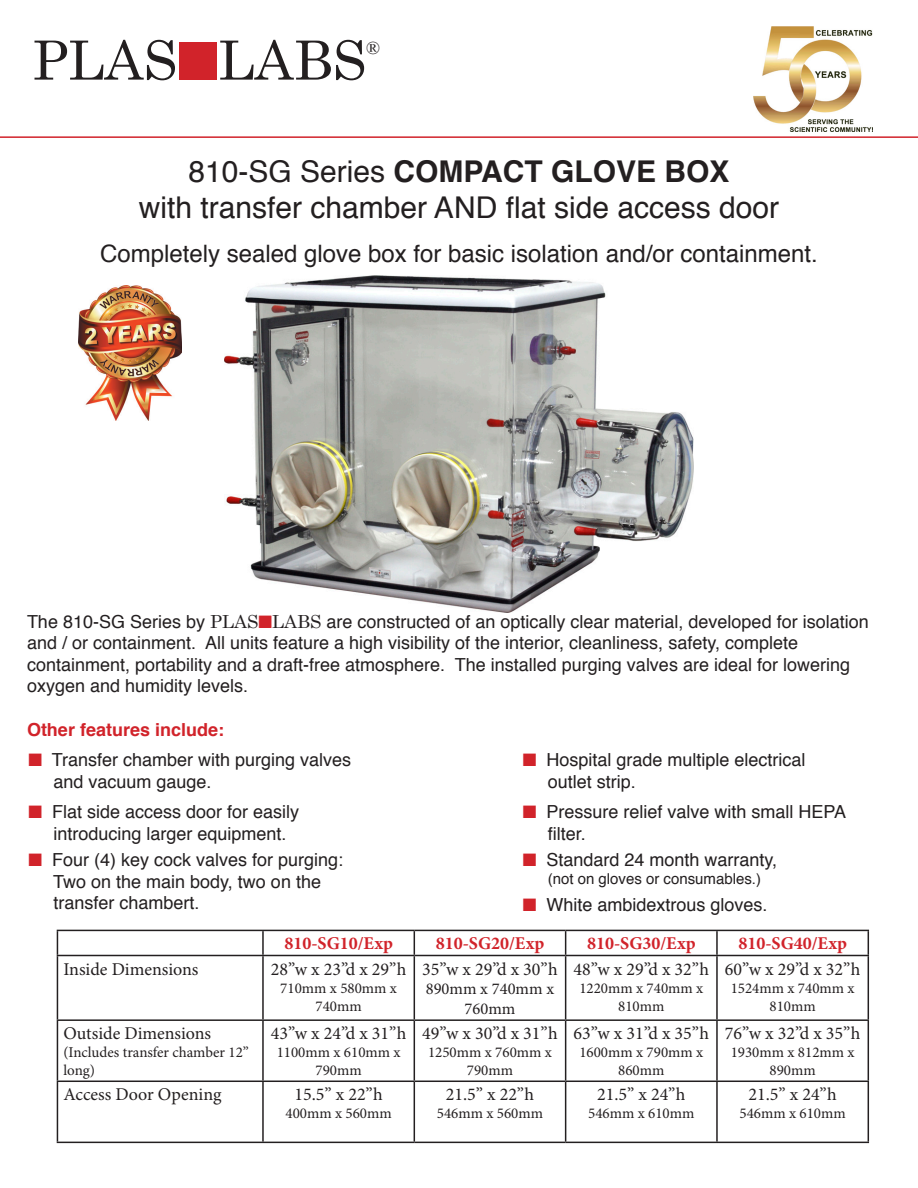
<style>
.page{position:relative;width:918px;height:1188px;background:#fff}
.page>*{position:absolute;margin:0;border:0;box-sizing:border-box;transform-origin:0 0}
.t1{font:54px "Century Schoolbook";color:#231f20}
.t2{font:30px "Helvetica";color:#231f20}
.t3{font:700 30px "Helvetica";color:#231f20}
.t4{font:24px "Helvetica";color:#231f20}
.t5{font:18px/21.6px "Helvetica";color:#231f20}
.t6{font:18px "Minion Pro";color:#231f20}
.t7{font:700 18px "Minion Pro";color:#d1232a}
.t8{font:700 18px "Helvetica";color:#d1232a}
.t9{font:18px "Century Schoolbook";color:#231f20}
.t10{font:16.5px/19.8px "Minion Pro";color:#231f20;text-align:center}
.t11{font:15px/18px "Minion Pro";color:#231f20;text-align:center}
.t12{font:15px "Helvetica";color:#231f20}
.s1{color:#d1232a}
.s2{font-weight:400}
.s3{font-family:"Century Schoolbook"}
</style>
<div class="page">
<hr style="left:0;top:136px;width:918px;height:2px;background:#d1232a">
<img style="left:753px;top:27px;width:120px;height:105px">
<img style="left:224px;top:275px;width:470px;height:338px">
<hr style="left:57px;top:930px;width:206px;height:1px;background:#231f20">
<svg style="left:57px;top:931px;width:1px;height:24px"></svg>
<hr style="left:263px;top:930px;width:151px;height:1px;background:#231f20">
<hr style="left:262px;top:931px;width:2px;height:24px;background:#231f20">
<hr style="left:414px;top:930px;width:152px;height:1px;background:#231f20">
<svg style="left:414px;top:931px;width:1px;height:24px"></svg>
<hr style="left:566px;top:930px;width:151px;height:1px;background:#231f20">
<svg style="left:565px;top:931px;width:1px;height:24px"></svg>
<hr style="left:717px;top:930px;width:152px;height:1px;background:#231f20">
<hr style="left:716px;top:931px;width:2px;height:24px;background:#231f20">
<svg style="left:868px;top:931px;width:1px;height:24px"></svg>
<hr style="left:57px;top:955px;width:206px;height:1px;background:#231f20">
<hr style="left:57px;top:956px;width:1px;height:63px;background:#231f20">
<hr style="left:263px;top:955px;width:151px;height:1px;background:#231f20">
<hr style="left:262px;top:956px;width:2px;height:63px;background:#231f20">
<hr style="left:414px;top:955px;width:152px;height:1px;background:#231f20">
<hr style="left:414px;top:956px;width:1px;height:63px;background:#231f20">
<hr style="left:566px;top:955px;width:151px;height:1px;background:#231f20">
<hr style="left:565px;top:956px;width:1px;height:63px;background:#231f20">
<hr style="left:717px;top:955px;width:152px;height:1px;background:#231f20">
<hr style="left:716px;top:956px;width:2px;height:63px;background:#231f20">
<hr style="left:868px;top:956px;width:1px;height:63px;background:#231f20">
<hr style="left:57px;top:1019px;width:206px;height:2px;background:#231f20">
<hr style="left:57px;top:1021px;width:1px;height:60px;background:#231f20">
<hr style="left:263px;top:1019px;width:151px;height:2px;background:#231f20">
<hr style="left:262px;top:1021px;width:2px;height:60px;background:#231f20">
<hr style="left:414px;top:1019px;width:152px;height:2px;background:#231f20">
<hr style="left:414px;top:1021px;width:1px;height:60px;background:#231f20">
<hr style="left:566px;top:1019px;width:151px;height:2px;background:#231f20">
<hr style="left:565px;top:1021px;width:1px;height:60px;background:#231f20">
<hr style="left:717px;top:1019px;width:152px;height:2px;background:#231f20">
<hr style="left:716px;top:1021px;width:2px;height:60px;background:#231f20">
<hr style="left:868px;top:1021px;width:1px;height:60px;background:#231f20">
<hr style="left:57px;top:1081px;width:206px;height:1px;background:#231f20">
<hr style="left:57px;top:1082px;width:1px;height:60px;background:#231f20">
<hr style="left:263px;top:1081px;width:151px;height:1px;background:#231f20">
<hr style="left:262px;top:1082px;width:2px;height:60px;background:#231f20">
<hr style="left:414px;top:1081px;width:152px;height:1px;background:#231f20">
<hr style="left:414px;top:1082px;width:1px;height:60px;background:#231f20">
<hr style="left:566px;top:1081px;width:151px;height:1px;background:#231f20">
<hr style="left:565px;top:1082px;width:1px;height:60px;background:#231f20">
<hr style="left:717px;top:1081px;width:152px;height:1px;background:#231f20">
<hr style="left:716px;top:1082px;width:2px;height:60px;background:#231f20">
<hr style="left:868px;top:1082px;width:1px;height:60px;background:#231f20">
<hr style="left:57px;top:1142px;width:206px;height:1px;background:#231f20">
<hr style="left:263px;top:1142px;width:151px;height:1px;background:#231f20">
<hr style="left:414px;top:1142px;width:152px;height:1px;background:#231f20">
<hr style="left:566px;top:1142px;width:151px;height:1px;background:#231f20">
<hr style="left:717px;top:1142px;width:152px;height:1px;background:#231f20">
<img style="left:79px;top:286px;width:102px;height:134px">
<p class="t1" style="left:32px;top:26px;width:336px">PLAS<span class="s1">■</span>LABS</p>
<p class="t9" style="left:367px;top:36px;width:15px">®</p>
<p class="t3" style="left:188px;top:148px;width:543px"><span class="s2">810-SG Series</span> COMPACT GLOVE BOX</p>
<p class="t2" style="left:139px;top:185px;width:642px">with transfer chamber AND flat side access door</p>
<p class="t4" style="left:100px;top:236px;width:719px">Completely sealed glove box for basic isolation and/or containment.</p>
<p class="t5" style="left:27px;top:611px;width:843px">The 810-SG Series by <span class="s3">PLAS</span><span class="s1">■</span><span class="s3">LABS</span> are constructed of an optically clear material, developed for isolation and / or containment. All units feature a high visibility of the interior, cleanliness, safety, complete</p>
<p class="t5" style="left:27px;top:654px;width:825px">containment, portability and a draft-free atmosphere. The installed purging valves are ideal for lowering oxygen and humidity levels.</p>
<p class="t8" style="left:27px;top:715px;width:199px">Other features include:</p>
<p class="t5" style="left:28px;top:749px;width:324px"><span class="s1">■</span> Transfer chamber with purging valves</p>
<p class="t5" style="left:54px;top:771px;width:160px">and vacuum gauge.</p>
<p class="t5" style="left:28px;top:801px;width:272px"><span class="s1">■</span> Flat side access door for easily</p>
<p class="t5" style="left:54px;top:823px;width:235px">introducing larger equipment.</p>
<p class="t5" style="left:28px;top:849px;width:316px"><span class="s1">■</span> Four (4) key cock valves for purging:</p>
<p class="t5" style="left:53px;top:871px;width:269px">Two on the main body, two on the</p>
<p class="t5" style="left:54px;top:893px;width:148px">transfer chambert.</p>
<p class="t5" style="left:523px;top:895px;width:246px"><span class="s1">■</span> White ambidextrous gloves.</p>
<p class="t5" style="left:523px;top:749px;width:284px"><span class="s1">■</span> Hospital grade multiple electrical</p>
<p class="t5" style="left:548px;top:771px;width:90px">outlet strip.</p>
<p class="t5" style="left:523px;top:801px;width:325px"><span class="s1">■</span> Pressure relief valve with small HEPA</p>
<p class="t5" style="left:548px;top:823px;width:40px">filter.</p>
<p class="t5" style="left:523px;top:849px;width:256px"><span class="s1">■</span> Standard 24 month warranty,</p>
<p class="t12" style="left:548px;top:867px;width:215px">(not on gloves or consumables.)</p>
<p class="t7" style="left:284px;top:931px;width:110px">810-SG10/Exp</p>
<p class="t7" style="left:436px;top:931px;width:110px">810-SG20/Exp</p>
<p class="t7" style="left:587px;top:931px;width:110px">810-SG30/Exp</p>
<p class="t7" style="left:738px;top:931px;width:110px">810-SG40/Exp</p>
<p class="t6" style="left:63px;top:957px;width:137px">Inside Dimensions</p>
<p class="t6" style="left:271px;top:957px;width:137px">28”w x 23”d x 29”h</p>
<p class="t11" style="left:280px;top:979px;width:118px">710mm x 580mm x<br>740mm</p>
<p class="t6" style="left:63px;top:1021px;width:149px">Outside Dimensions</p>
<p class="t11" style="left:63px;top:1044px;width:187px;text-align:left">(Includes transfer chamber 12” long)</p>
<p class="t6" style="left:271px;top:1021px;width:137px">43”w x 24”d x 31”h</p>
<p class="t11" style="left:277px;top:1044px;width:125px">1100mm x 610mm x<br>790mm</p>
<p class="t6" style="left:63px;top:1083px;width:160px">Access Door Opening</p>
<p class="t6" style="left:294px;top:1083px;width:90px">15.5” x 22”h</p>
<p class="t11" style="left:286px;top:1105px;width:108px">400mm x 560mm</p>
<p class="t6" style="left:422px;top:957px;width:137px">35”w x 29”d x 30”h</p>
<p class="t10" style="left:426px;top:979px;width:130px">890mm x 740mm x<br>760mm</p>
<p class="t6" style="left:422px;top:1021px;width:137px">49”w x 30”d x 31”h</p>
<p class="t11" style="left:428px;top:1044px;width:125px">1250mm x 760mm x<br>790mm</p>
<p class="t6" style="left:446px;top:1083px;width:90px">21.5” x 22”h</p>
<p class="t11" style="left:437px;top:1105px;width:108px">546mm x 560mm</p>
<p class="t6" style="left:574px;top:957px;width:137px">48”w x 29”d x 32”h</p>
<p class="t11" style="left:579px;top:979px;width:125px">1220mm x 740mm x<br>810mm</p>
<p class="t6" style="left:574px;top:1021px;width:137px">63”w x 31”d x 35”h</p>
<p class="t11" style="left:579px;top:1044px;width:125px">1600mm x 790mm x<br>860mm</p>
<p class="t6" style="left:597px;top:1083px;width:90px">21.5” x 24”h</p>
<p class="t11" style="left:588px;top:1105px;width:108px">546mm x 610mm</p>
<p class="t6" style="left:725px;top:957px;width:137px">60”w x 29”d x 32”h</p>
<p class="t11" style="left:731px;top:979px;width:125px">1524mm x 740mm x<br>810mm</p>
<p class="t6" style="left:725px;top:1021px;width:137px">76”w x 32”d x 35”h</p>
<p class="t11" style="left:731px;top:1044px;width:125px">1930mm x 812mm x<br>890mm</p>
<p class="t6" style="left:748px;top:1083px;width:90px">21.5” x 24”h</p>
<p class="t11" style="left:740px;top:1105px;width:108px">546mm x 610mm</p>
</div>
